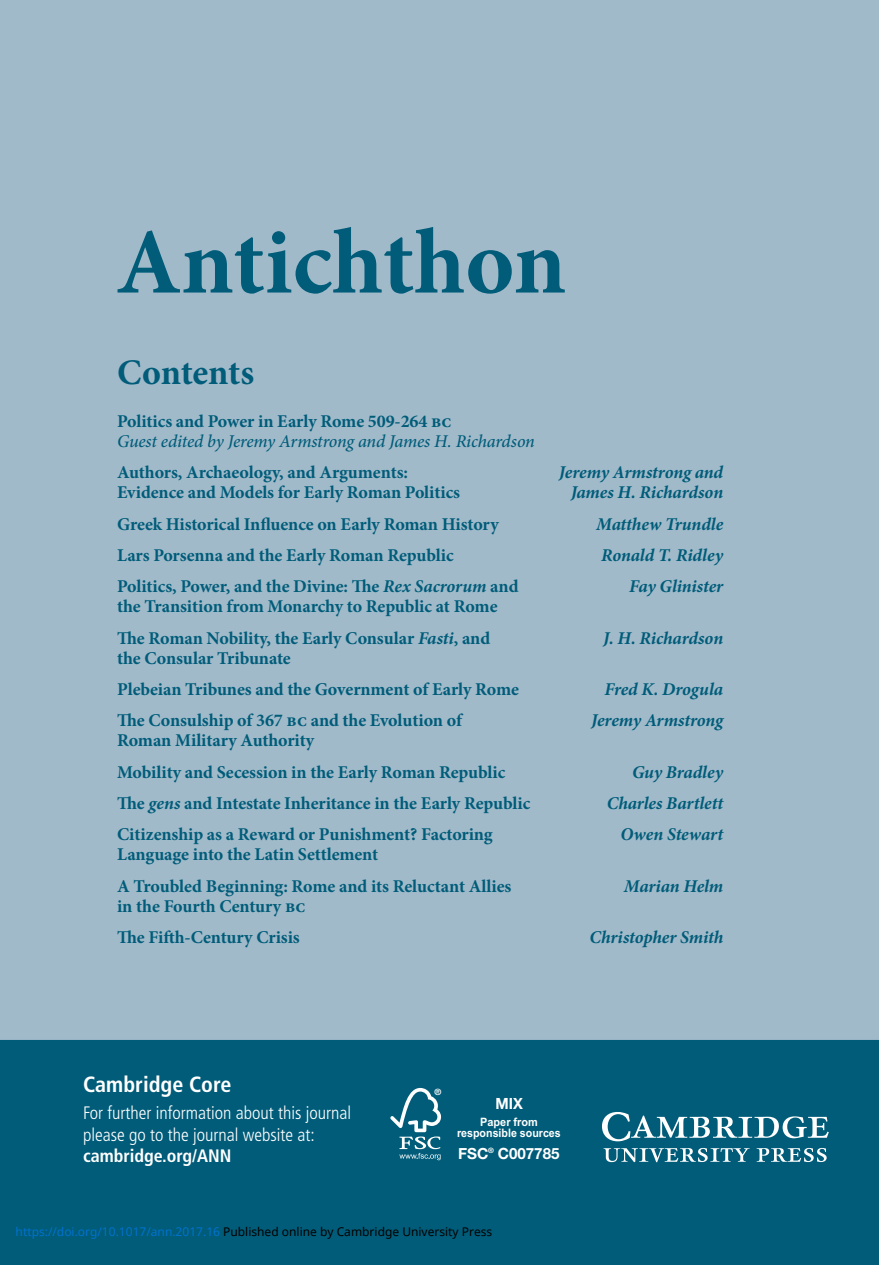
<style>
.page{position:relative;width:879px;height:1265px;background:#fff}
.page>*{position:absolute;margin:0;border:0;box-sizing:border-box;transform-origin:0 0}
.t1{font:700 93.4px "Minion Pro";letter-spacing:-.005em;color:#005c79}
.t2{font:700 36px "Minion Pro";letter-spacing:-.01em;color:#005c79}
.t3{font:700 condensed 22px "Frutiger LT Std";color:#fff}
.t4{font:700 18px/31.4px "Minion Pro";letter-spacing:-.005em;color:#005c79}
.t5{font:italic 700 18px "Minion Pro";letter-spacing:-.01em;color:#005c79}
.t6{font:300 condensed 18px/21.6px "Frutiger LT Std";color:#fff}
.t7{font:italic 500 18px "Minion Pro";letter-spacing:-.015em;color:#005c79}
.t8{font:700 condensed 18px "Frutiger LT Std";color:#fff}
.t9{font:700 15.4px "Helvetica Neue";color:#fff}
.t10{font:700 15.4px "Helvetica Neue";color:#fff;scale:.95 1}
.t11{font:12px "Noto Sans";color:#000}
.t12{font:700 11.6px/11.6px "Arial";color:#fff;text-align:center;scale:.95 1}
.t13{font:700 8.8px "Helvetica Neue";color:#fff}
.s1{font-style:italic}
.s2{color:#0172cf}
</style>
<div class="page">
<div style="left:0;top:0;width:879px;height:1264px;background:#a1baca"></div>
<hr style="left:878px;top:0;width:1px;height:1264px;background:#005c79">
<div style="left:0;top:1039px;width:879px;height:225px;background:#005c79"></div>
<svg style="left:602px;top:1111px;width:227px;height:30px"></svg>
<svg style="left:603px;top:1147px;width:146px;height:15px"></svg>
<svg style="left:756px;top:1147px;width:70px;height:14px"></svg>
<svg style="left:390px;top:1087px;width:51px;height:73px"></svg>
<h1 class="t1" style="left:116px;top:225px;width:452px">Antichthon</h1>
<h2 class="t2" style="left:117px;top:358px;width:139px">Contents</h2>
<p class="t4" style="left:117px;top:407px;width:336px">Politics and Power in Early Rome 509-264 bc</p>
<p class="t7" style="left:117px;top:434px;width:419px">Guest edited by Jeremy Armstrong and James H. Richardson</p>
<p class="t4" style="left:117px;top:458px;width:292px">Authors, Archaeology, and Arguments:</p>
<p class="t5" style="left:559px;top:465px;width:166px">Jeremy Armstrong and</p>
<p class="t4" style="left:117px;top:478px;width:344px">Evidence and Models for Early Roman Politics</p>
<p class="t5" style="left:571px;top:485px;width:154px">James H. Richardson</p>
<p class="t4" style="left:117px;top:509px;width:383px">Greek Historical Influence on Early Roman History</p>
<p class="t5" style="left:596px;top:516px;width:128px">Matthew Trundle</p>
<p class="t4" style="left:117px;top:541px;width:338px">Lars Porsenna and the Early Roman Republic</p>
<p class="t5" style="left:601px;top:548px;width:124px">Ronald T. Ridley</p>
<p class="t4" style="left:117px;top:572px;width:403px">Politics, Power, and the Divine: The <span class="s1">Rex Sacrorum</span> and</p>
<p class="t5" style="left:629px;top:579px;width:96px">Fay Glinister</p>
<p class="t4" style="left:117px;top:592px;width:382px">the Transition from Monarchy to Republic at Rome<br>The Roman Nobility, the Early Consular <span class="s1">Fasti</span>, and</p>
<p class="t5" style="left:603px;top:630px;width:122px">J. H. Richardson</p>
<p class="t4" style="left:117px;top:643px;width:403px">the Consular Tribunate<br>Plebeian Tribunes and the Government of Early Rome</p>
<p class="t5" style="left:604px;top:682px;width:120px">Fred K. Drogula</p>
<p class="t4" style="left:117px;top:706px;width:346px">The Consulship of 367 bc and the Evolution of</p>
<p class="t5" style="left:591px;top:713px;width:134px">Jeremy Armstrong</p>
<p class="t4" style="left:117px;top:726px;width:390px">Roman Military Authority<br>Mobility and Secession in the Early Roman Republic</p>
<p class="t5" style="left:632px;top:764px;width:93px">Guy Bradley</p>
<p class="t4" style="left:117px;top:789px;width:415px">The <span class="s1">gens</span> and Intestate Inheritance in the Early Republic</p>
<p class="t5" style="left:607px;top:796px;width:118px">Charles Bartlett</p>
<p class="t4" style="left:117px;top:820px;width:377px">Citizenship as a Reward or Punishment? Factoring</p>
<p class="t5" style="left:620px;top:827px;width:104px">Owen Stewart</p>
<p class="t4" style="left:117px;top:840px;width:396px">Language into the Latin Settlement<br>A Troubled Beginning: Rome and its Reluctant Allies</p>
<p class="t5" style="left:624px;top:878px;width:101px">Marian Helm</p>
<p class="t4" style="left:117px;top:891px;width:190px">in the Fourth Century bc<br>The Fifth-Century Crisis</p>
<p class="t5" style="left:589px;top:930px;width:135px">Christopher Smith</p>
<p class="t3" style="left:83px;top:1075px;width:150px">Cambridge Core</p>
<p class="t6" style="left:83px;top:1103px;width:270px">For further information about this journal please go to the journal website at:</p>
<p class="t8" style="left:83px;top:1148px;width:150px">cambridge.org/ANN</p>
<p class="t13" style="left:435px;top:1088px;width:8px">®</p>
<p class="t10" style="left:495px;top:1097px;width:30px">MIX</p>
<p class="t12" style="left:457px;top:1115px;width:111px">Paper from responsible sources</p>
<p class="t9" style="left:458px;top:1147px;width:103px">FSC<sup>®</sup> C007785</p>
<p class="t11" style="left:16px;top:1223px;width:478px"><span class="s2">https://doi.org/10.1017/ann.2017.16</span> Published online by Cambridge University Press</p>
</div>
